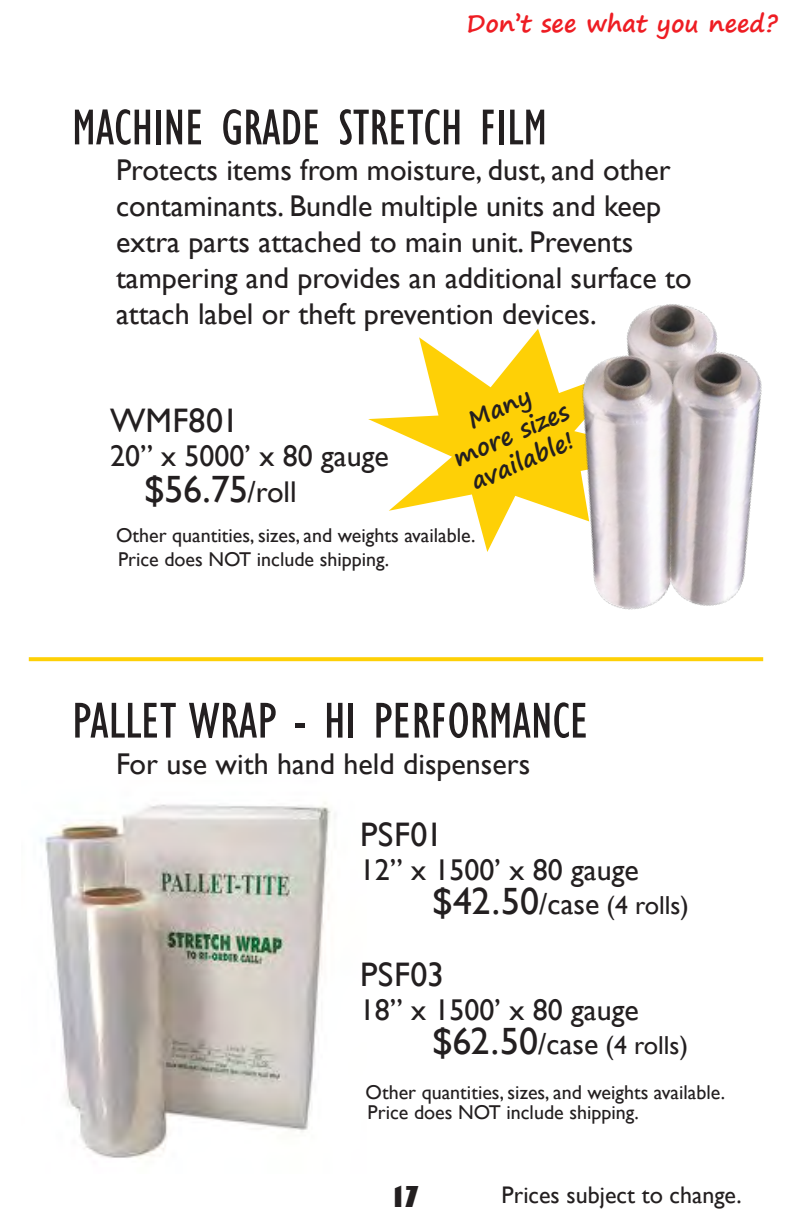
<style>
.page{position:relative;width:792px;height:1224px;background:#fff}
.page>*{position:absolute;margin:0;border:0;box-sizing:border-box;transform-origin:0 0}
.t1{font:condensed 52px "Gill Sans";color:#231f20}
.Item_Description{font:38px "Gill Sans";color:#231f20}
.Item_Description-2{font:34px "Gill Sans";letter-spacing:.015em;color:#231f20}
.Item_Description-3{font:30px/36px "Gill Sans";color:#231f20}
.Page_Number{font:800 condensed 28px "Gill Sans";color:#231f20}
.Item_Description-4{font:26px "Gill Sans";color:#231f20}
.t2{font:700 24px/28.8px "Segoe Print";color:#231f20;text-align:center}
.t3{font:24px "Gill Sans";color:#231f20}
.t4{font:700 24px "Segoe Print";color:#ee1d23}
.t5{font:20px "Gill Sans";color:#231f20}
.s1{font-size:30px}
.s2{font-size:38px}
</style>
<div class="page">
<svg style="left:368px;top:329px;width:202px;height:223px"></svg>
<img style="left:570px;top:304px;width:192px;height:306px">
<img style="left:40px;top:802px;width:291px;height:357px">
<svg style="left:29px;top:657px;width:734px;height:4px;background:#fed212"></svg>
<p class="t4" style="left:467px;top:2px;width:313px">Don’t see what you need?</p>
<p class="t1" style="left:72px;top:97px;width:477px">MACHINE GRADE STRETCH FILM</p>
<p class="Item_Description-3" style="left:116px;top:153px;width:577px">Protects items from moisture, dust, and other contaminants. Bundle multiple units and keep extra parts attached to main unit. Prevents tampering and provides an additional surface to attach label or theft prevention devices.</p>
<p class="t2" style="left:437px;top:419px;width:125px;rotate:-24deg">Many more sizes available!</p>
<p class="Item_Description-2" style="left:110px;top:401px;width:130px">WMF801</p>
<p class="Item_Description-3" style="left:110px;top:439px;width:280px">20” x 5000’ x 80 gauge</p>
<p class="Item_Description" style="left:144px;top:467px;width:154px">$56.75<span class="s1">/roll</span></p>
<p class="t5" style="left:116px;top:524px;width:361px">Other quantities, sizes, and weights available.</p>
<p class="t5" style="left:118px;top:547px;width:273px">Price does NOT include shipping.</p>
<p class="t1" style="left:72px;top:690px;width:518px">PALLET WRAP - HI PERFORMANCE</p>
<p class="Item_Description-3" style="left:116px;top:746px;width:416px">For use with hand held dispensers</p>
<p class="Item_Description-2" style="left:360px;top:814px;width:84px">PSF01</p>
<p class="Item_Description-3" style="left:360px;top:852px;width:280px">12” x 1500’ x 80 gauge</p>
<p class="Item_Description-4" style="left:432px;top:890px;width:259px"><span class="s2">$42.50</span><span class="s1">/case</span> (4 rolls)</p>
<p class="Item_Description-2" style="left:360px;top:954px;width:86px">PSF03</p>
<p class="Item_Description-3" style="left:360px;top:992px;width:280px">18” x 1500’ x 80 gauge</p>
<p class="Item_Description-4" style="left:432px;top:1030px;width:258px"><span class="s2">$62.50</span><span class="s1">/case</span> (4 rolls)</p>
<p class="t5" style="left:366px;top:1080px;width:361px">Other quantities, sizes, and weights available.</p>
<p class="t5" style="left:368px;top:1100px;width:273px">Price does NOT include shipping.</p>
<p class="Page_Number" style="left:390px;top:1179px;width:31px">17</p>
<p class="t3" style="left:502px;top:1181px;width:242px">Prices subject to change.</p>
</div>
